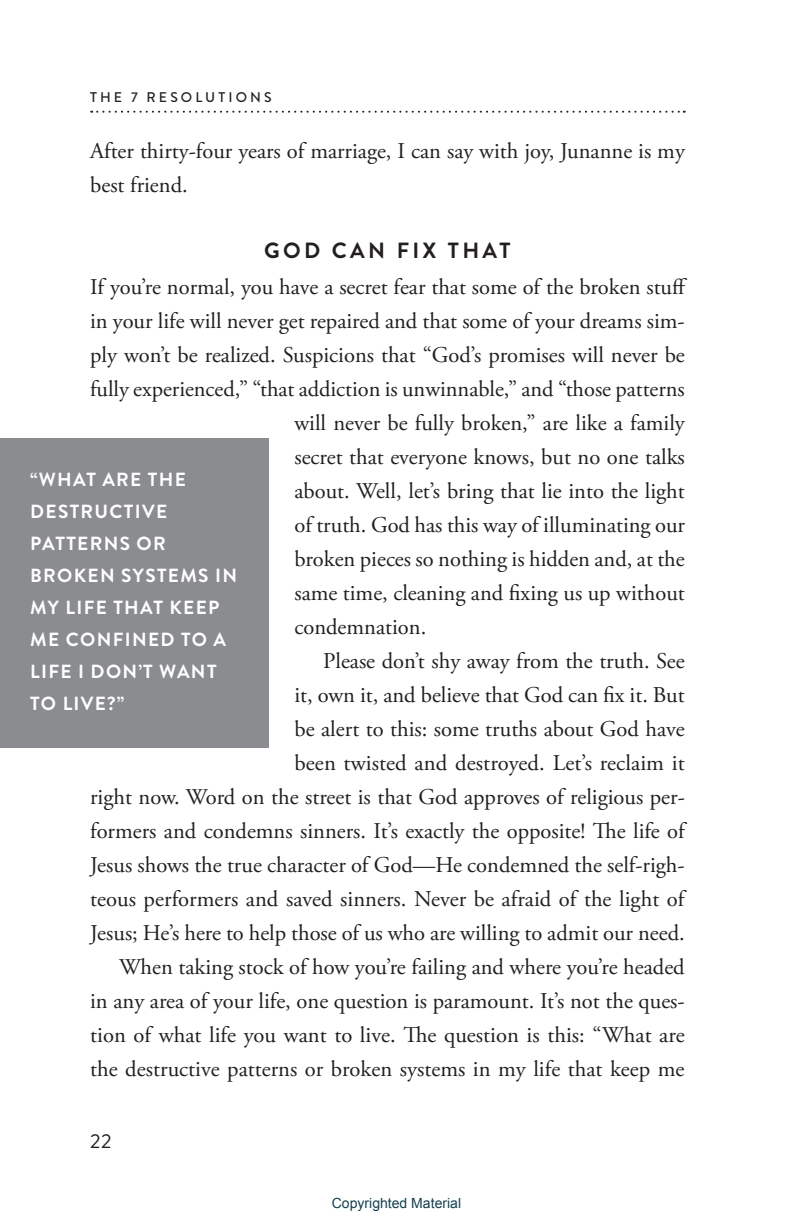
<style>
.page{position:relative;width:793px;height:1225px;background:#fff}
.page>*{position:absolute;margin:0;border:0;box-sizing:border-box;transform-origin:0 0}
.t1{font:22.4px/34px "Adobe Garamond Pro";color:#231f20}
.t2{font:700 22px "Brandon Grotesque";letter-spacing:.15em;color:#231f20}
.t3{font:20px "Brandon Grotesque";color:#231f20}
.t4{font:700 19px/32px "Brandon Grotesque";letter-spacing:.07em;color:#fff}
.t5{font:14px "Arial";color:#14404f}
.t6{font:500 14px "Brandon Grotesque";letter-spacing:.22em;color:#231f20}
</style>
<div class="page">
<svg style="left:91px;top:111px;width:593px;height:2px"></svg>
<div style="left:0;top:438px;width:268px;height:309px;background:#8a8c8f"></div>
<p class="t6" style="left:90px;top:87px;width:183px">THE 7 RESOLUTIONS</p>
<p class="t1" style="left:90px;top:134px;width:596px">After thirty-four years of marriage, I can say with joy, Junanne is my best friend.</p>
<p class="t2" style="left:264px;top:235px;width:248px">GOD CAN FIX THAT</p>
<p class="t1" style="left:90px;top:270px;width:598px">If you’re normal, you have a secret fear that some of the broken stuff</p>
<p class="t1" style="left:90px;top:304px;width:596px">in your life will never get repaired and that some of your dreams sim-</p>
<p class="t1" style="left:90px;top:338px;width:596px">ply won’t be realized. Suspicions that “God’s promises will never be</p>
<p class="t1" style="left:90px;top:372px;width:595px">fully experienced,” “that addiction is unwinnable,” and “those patterns</p>
<p class="t1" style="left:294px;top:406px;width:391px">will never be fully broken,” are like a family</p>
<p class="t1" style="left:294px;top:440px;width:392px">secret that everyone knows, but no one talks</p>
<p class="t1" style="left:294px;top:474px;width:392px">about. Well, let’s bring that lie into the light</p>
<p class="t1" style="left:294px;top:508px;width:392px">of truth. God has this way of illuminating our</p>
<p class="t1" style="left:294px;top:542px;width:392px">broken pieces so nothing is hidden and, at the</p>
<p class="t1" style="left:294px;top:576px;width:391px">same time, cleaning and fixing us up without</p>
<p class="t1" style="left:294px;top:610px;width:133px">condemnation.</p>
<p class="t1" style="left:323px;top:644px;width:363px">Please don’t shy away from the truth. See</p>
<p class="t1" style="left:294px;top:678px;width:391px">it, own it, and believe that God can fix it. But</p>
<p class="t1" style="left:294px;top:712px;width:391px">be alert to this: some truths about God have</p>
<p class="t1" style="left:294px;top:746px;width:391px">been twisted and destroyed. Let’s reclaim it</p>
<p class="t1" style="left:90px;top:780px;width:596px">right now. Word on the street is that God approves of religious per-</p>
<p class="t1" style="left:90px;top:814px;width:596px">formers and condemns sinners. It’s exactly the opposite! The life of</p>
<p class="t1" style="left:90px;top:848px;width:595px">Jesus shows the true character of God—He condemned the self-righ-</p>
<p class="t1" style="left:90px;top:882px;width:595px">teous performers and saved sinners. Never be afraid of the light of</p>
<p class="t1" style="left:90px;top:916px;width:595px">Jesus; He’s here to help those of us who are willing to admit our need.</p>
<p class="t1" style="left:119px;top:950px;width:567px">When taking stock of how you’re failing and where you’re headed</p>
<p class="t1" style="left:90px;top:984px;width:595px">in any area of your life, one question is paramount. It’s not the ques-</p>
<p class="t1" style="left:90px;top:1018px;width:595px">tion of what life you want to live. The question is this: “What are</p>
<p class="t1" style="left:90px;top:1052px;width:595px">the destructive patterns or broken systems in my life that keep me</p>
<p class="t4" style="left:30px;top:464px;width:208px">“WHAT ARE THE<br>DESTRUCTIVE<br>PATTERNS OR<br>BROKEN SYSTEMS IN<br>MY LIFE THAT KEEP<br>ME CONFINED TO A<br>LIFE I DON’T WANT<br>TO LIVE?”</p>
<p class="t3" style="left:90px;top:1126px;width:23px">22</p>
<p class="t5" style="left:332px;top:1193px;width:131px">Copyrighted Material</p>
</div>
